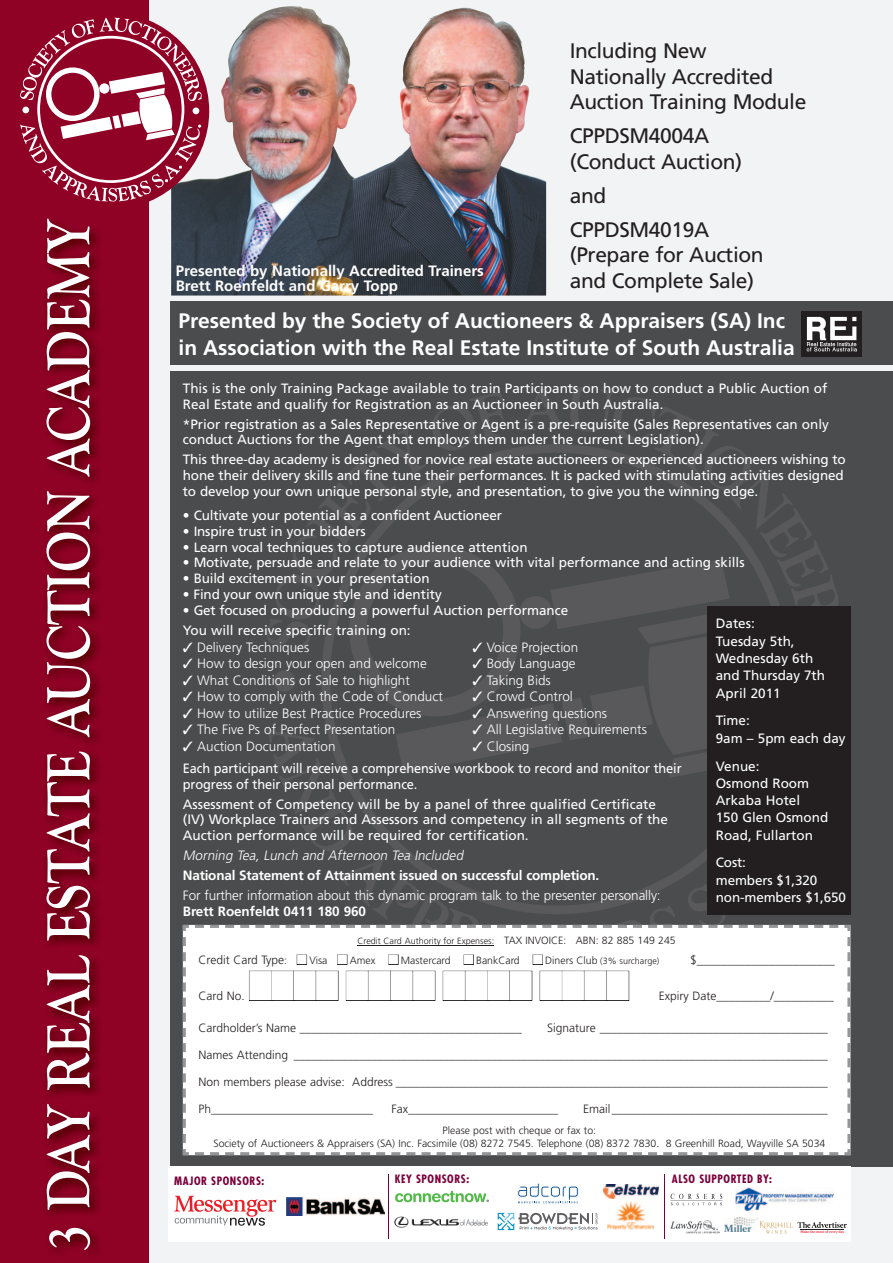
<style>
.page{position:relative;width:893px;height:1263px;background:#fff}
.page>*{position:absolute;margin:0;border:0;box-sizing:border-box;transform-origin:0 0}
.t1{font:700 63px "Goudy Old Style T";letter-spacing:-.005em;color:#fff;scale:.85 1}
.t2{font:42px "Zapf Dingbats ITC";color:#fff;scale:.75 1}
.t3{font:21px/25.5px "Frutiger LT Std";letter-spacing:-.02em;color:#231f20}
.t4{font:700 21px/27px "Frutiger LT Std";color:#fff}
.t5{font:700 15px/15.8px "Frutiger LT Std";color:#fff}
.t6{font:13.5px/17.2px "Frutiger LT Std";color:#fff}
.t7{font:300 13.5px "Frutiger LT Std";color:#fff}
.t8{font:13.5px/22px "Frutiger LT Std";color:#fff;scale:.95 1}
.t9{font:700 13.5px "Frutiger LT Std";letter-spacing:-.015em;color:#fff}
.t10{font:italic 300 13.5px "Frutiger LT Std";color:#fff}
.t11{font:300 12px "Frutiger LT Std";color:#231f20}
.t12{font:700 condensed 11.25px "Futura Std";letter-spacing:.05em;color:#7a003b}
.t13{font:300 10.5px/12.8px "Frutiger LT Std";color:#231f20;text-align:center}
.t14{font:300 9px "Frutiger LT Std";color:#231f20}
.s1{font-weight:300}
.s2{font-size:10.5px}
.s3{font-size:12px}
.s4{color:#fff}
.s5{font-size:9px}
</style>
<div class="page">
<div style="left:138px;top:0;width:755px;height:1263px;background:#f2f3f4"></div>
<img style="left:171px;top:6px;width:182px;height:290px">
<img style="left:353px;top:8px;width:193px;height:288px">
<div style="left:170px;top:371px;width:723px;height:795px;background:#4b4c4d"></div>
<svg style="left:267px;top:386px;width:571px;height:465px"></svg>
<svg style="left:0;top:0;width:149px;height:1263px;background:#890022"></svg>
<div style="left:13px;top:13px;width:196px;height:196px;background:#900126;border-radius:50%"></div>
<svg style="left:20px;top:17px;width:182px;height:185px"></svg>
<div style="left:170px;top:302px;width:723px;height:63px;background:#4b4c4d"></div>
<div style="left:168px;top:1166px;width:682px;height:76px;background:#fff"></div>
<hr style="left:664px;top:1174px;width:1px;height:64px;background:#7a003b">
<hr style="left:388px;top:1174px;width:1px;height:64px;background:#7a003b">
<svg style="left:174px;top:1196px;width:102px;height:30px"></svg>
<img style="left:671px;top:1220px;width:49px;height:13px">
<img style="left:670px;top:1193px;width:52px;height:13px">
<svg style="left:798px;top:1222px;width:49px;height:11px"></svg>
<img style="left:760px;top:1220px;width:33px;height:14px">
<img style="left:724px;top:1217px;width:34px;height:15px">
<img style="left:394px;top:1217px;width:94px;height:11px">
<svg style="left:498px;top:1213px;width:100px;height:17px"></svg>
<svg style="left:518px;top:1183px;width:60px;height:20px"></svg>
<img style="left:607px;top:1201px;width:47px;height:28px">
<svg style="left:395px;top:1191px;width:94px;height:11px"></svg>
<img style="left:736px;top:1187px;width:97px;height:23px">
<img style="left:603px;top:1184px;width:55px;height:14px">
<svg style="left:331px;top:859px;width:462px;height:66px"></svg>
<div style="left:183px;top:925px;width:667px;height:230px;background:#fff"></div>
<img style="left:801px;top:312px;width:60px;height:44px">
<div style="left:707px;top:606px;width:143px;height:308px;background:#231f20"></div>
<img style="left:287px;top:1197px;width:98px;height:18px">
<h1 class="t1" style="left:33px;top:1251px;width:1218px;rotate:-90deg">3 DAY REAL ESTATE AUCTION ACADEMY</h1>
<p class="t5" style="left:176px;top:263px;width:310px">Presented by Nationally Accredited Trainers<br>Brett Roenfeldt and Garry Topp</p>
<h3 class="t3" style="left:570px;top:38px;width:238px">Including New<br>Nationally Accredited<br>Auction Training Module</h3>
<h3 class="t3" style="left:570px;top:123px;width:174px">CPPDSM4004A (Conduct Auction)</h3>
<h3 class="t3" style="left:570px;top:179px;width:141px;line-height:34px">and<br>CPPDSM4019A</h3>
<h3 class="t3" style="left:570px;top:242px;width:195px">(Prepare for Auction and Complete Sale)</h3>
<h3 class="t4" style="left:179px;top:307px;width:618px">Presented by the Society of Auctioneers &amp; Appraisers (SA) Inc in Association with the Real Estate Institute of South Australia</h3>
<p class="t6" style="left:183px;top:380px;width:646px;line-height:15.8px">This is the only Training Package available to train Participants on how to conduct a Public Auction of<br>Real Estate and qualify for Registration as an Auctioneer in South Australia.</p>
<p class="t6" style="left:183px;top:416px;width:648px;line-height:15.8px">*Prior registration as a Sales Representative or Agent is a pre-requisite (Sales Representatives can only conduct Auctions for the Agent that employs them under the current Legislation).</p>
<p class="t6" style="left:183px;top:452px;width:664px;line-height:15.8px">This three-day academy is designed for novice real estate auctioneers or experienced auctioneers wishing to hone their delivery skills and fine tune their performances. It is packed with stimulating activities designed to develop your own unique personal style, and presentation, to give you the winning edge.</p>
<p class="t6" style="left:183px;top:507px;width:321px">• Cultivate your potential as a confident Auctioneer</p>
<p class="t6" style="left:183px;top:523px;width:185px">• Inspire trust in your bidders</p>
<p class="t6" style="left:183px;top:538px;width:346px">• Learn vocal techniques to capture audience attention</p>
<p class="t6" style="left:183px;top:554px;width:563px">• Motivate, persuade and relate to your audience with vital performance and acting skills</p>
<p class="t6" style="left:183px;top:570px;width:248px">• Build excitement in your presentation</p>
<p class="t6" style="left:183px;top:586px;width:260px">• Find your own unique style and identity</p>
<p class="t6" style="left:183px;top:600px;width:387px;line-height:20.7px">• Get focused on producing a powerful Auction performance<br>You will receive specific training on:</p>
<p class="t7" style="left:183px;top:639px;width:128px">✓ Delivery Techniques</p>
<p class="t7" style="left:472px;top:639px;width:107px">✓ Voice Projection</p>
<p class="t7" style="left:183px;top:656px;width:245px">✓ How to design your open and welcome</p>
<p class="t7" style="left:472px;top:656px;width:105px">✓ Body Language</p>
<p class="t7" style="left:183px;top:672px;width:229px">✓ What Conditions of Sale to highlight</p>
<p class="t7" style="left:472px;top:672px;width:80px">✓ Taking Bids</p>
<p class="t7" style="left:183px;top:689px;width:262px">✓ How to comply with the Code of Conduct</p>
<p class="t7" style="left:472px;top:689px;width:102px">✓ Crowd Control</p>
<p class="t7" style="left:183px;top:705px;width:240px">✓ How to utilize Best Practice Procedures</p>
<p class="t7" style="left:472px;top:705px;width:136px">✓ Answering questions</p>
<p class="t7" style="left:183px;top:722px;width:214px">✓ The Five Ps of Perfect Presentation</p>
<p class="t7" style="left:472px;top:722px;width:176px">✓ All Legislative Requirements</p>
<p class="t7" style="left:183px;top:738px;width:154px">✓ Auction Documentation</p>
<p class="t6" style="left:716px;top:615px;width:111px">Dates:<br>Tuesday 5th,<br>Wednesday 6th and Thursday 7th<br>April 2011</p>
<p class="t6" style="left:716px;top:712px;width:131px">Time:<br>9am – 5pm each day</p>
<p class="t6" style="left:716px;top:757px;width:114px">Venue:<br>Osmond Room<br>Arkaba Hotel<br>150 Glen Osmond<br>Road, Fullarton</p>
<p class="t6" style="left:716px;top:854px;width:132px">Cost:<br>members $1,320 non-members $1,650</p>
<p class="t8" style="left:183px;top:735px;width:527px;text-indent:289px">✓ <span class="s1">Closing<br></span>Each participant will receive a comprehensive workbook to record and monitor their</p>
<p class="t8" style="left:183px;top:774px;width:499px;line-height:20px">progress of their personal performance.<br>Assessment of Competency will be by a panel of three qualified Certificate</p>
<p class="t6" style="left:183px;top:812px;width:487px;line-height:15.8px">(IV) Workplace Trainers and Assessors and competency in all segments of the<br>Auction performance will be required for certification.</p>
<p class="t10" style="left:183px;top:848px;width:285px">Morning Tea, Lunch and Afternoon Tea Included</p>
<p class="t9" style="left:183px;top:868px;width:418px">National Statement of Attainment issued on successful completion.</p>
<p class="t7" style="left:183px;top:888px;width:479px">For further information about this dynamic program talk to the presenter personally:</p>
<p class="t9" style="left:183px;top:903px;width:185px">Brett Roenfeldt 0411 180 960</p>
<p class="t14" style="left:357px;top:936px;width:320px">Credit Card Authority for Expenses: <span class="s2">TAX INVOICE: ABN: 82 885 149 245</span></p>
<p class="t13" style="left:199px;top:954px;width:462px"><span class="s3">Credit Card Type</span>: <span class="s4">■</span> Visa <span class="s4">■</span> Amex <span class="s4">■</span> Mastercard <span class="s4">■</span> BankCard <span class="s4">■</span> Diners Club <span class="s5">(3% surcharge)</span></p>
<p class="t11" style="left:690px;top:953px;width:146px">$_______________________</p>
<p class="t11" style="left:199px;top:989px;width:48px">Card No.</p>
<h2 class="t2" style="left:248px;top:966px;width:510px">■■■■ ■■■■ ■■■■ ■■■■</h2>
<p class="t11" style="left:659px;top:989px;width:176px">Expiry Date_________/__________</p>
<p class="t11" style="left:199px;top:1021px;width:325px">Cardholder’s Name _____________________________________</p>
<p class="t11" style="left:547px;top:1021px;width:282px">Signature ______________________________________</p>
<p class="t11" style="left:199px;top:1048px;width:631px">Names Attending _________________________________________________________________________________________</p>
<p class="t11" style="left:199px;top:1075px;width:631px">Non members please advise: Address ________________________________________________________________________</p>
<p class="t11" style="left:199px;top:1102px;width:176px">Ph___________________________</p>
<p class="t11" style="left:392px;top:1102px;width:168px">Fax_________________________</p>
<p class="t11" style="left:583px;top:1102px;width:246px">Email ____________________________________</p>
<p class="t13" style="left:213px;top:1124px;width:613px">Please post with cheque or fax to:<br>Society of Auctioneers &amp; Appraisers (SA) Inc. Facsimile (08) 8272 7545. Telephone (08) 8372 7830. 8 Greenhill Road, Wayville SA 5034</p>
<p class="t12" style="left:174px;top:1174px;width:92px">MAJOR SPONSORS:</p>
<p class="t12" style="left:395px;top:1172px;width:76px">KEY SPONSORS:</p>
<p class="t12" style="left:672px;top:1172px;width:102px">ALSO SUPPORTED BY:</p>
</div>
